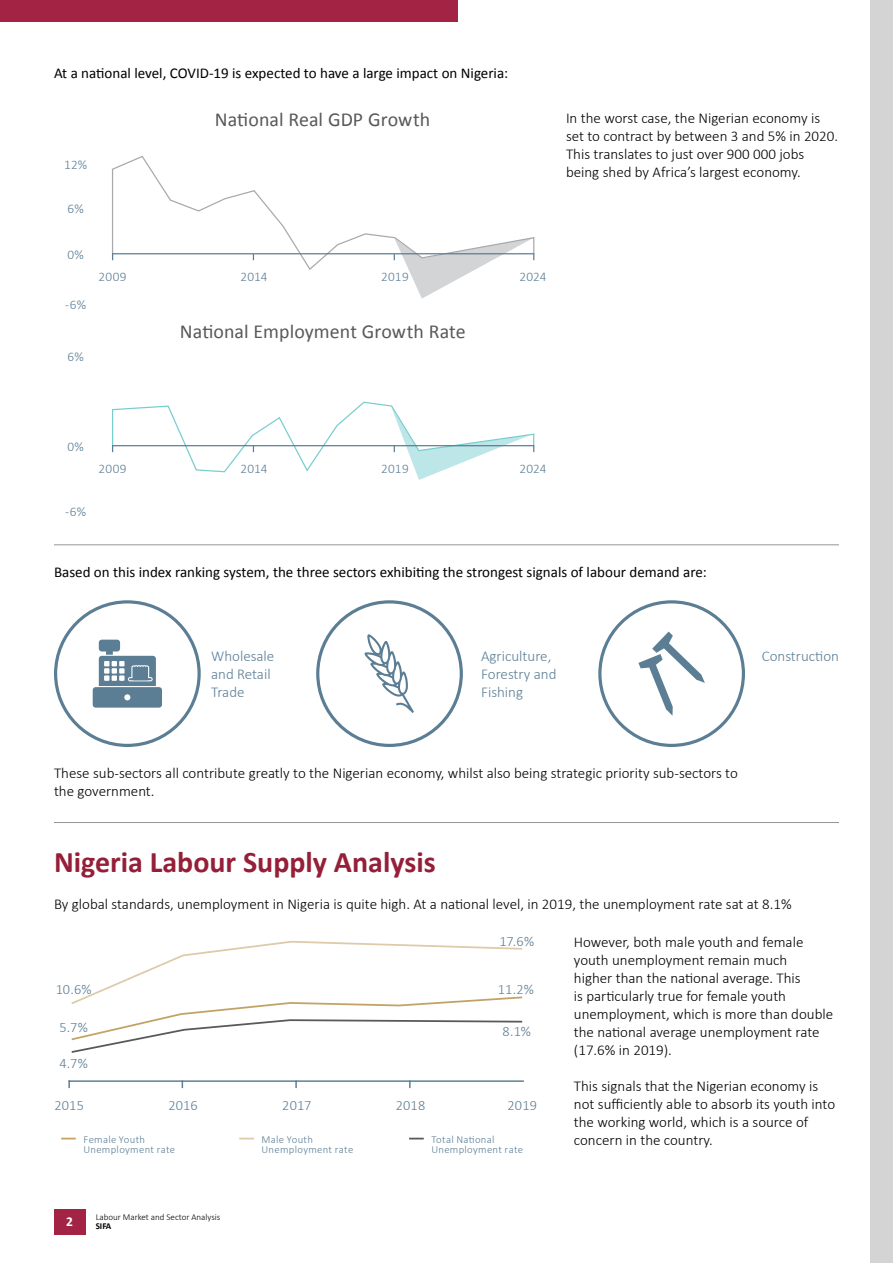
<style>
.page{position:relative;width:893px;height:1263px;background:#fff}
.page>*{position:absolute;margin:0;border:0;box-sizing:border-box;transform-origin:0 0}
.t1{font:700 30px "Calibri";color:#951f39}
.t2{font:19.8px "Calibri";color:#58595b}
.t3{font:300 15px/18px "Calibri";color:#000}
.t4{font:15px "Calibri";color:#000}
.t5{font:300 15px/18px "Calibri";color:#5b7e95}
.t6{font:300 14.25px "Calibri";letter-spacing:.01em;color:#5b7e95}
.t7{font:700 13.5px "Calibri";color:#fff}
.t8{font:300 13.2px "Calibri";letter-spacing:.01em;color:#5b7e95}
.t9{font:300 10.65px/10.6px "Calibri";letter-spacing:.03em;color:#5b7e95}
.t10{font:300 9px "Calibri";color:#000}
.t11{font:700 9px "Calibri";color:#000}
</style>
<div class="page">
<div style="left:870px;top:0;width:23px;height:1263px;background:#d4d4d4"></div>
<div style="left:0;top:0;width:457px;height:21px;background:#a22344"></div>
<hr style="left:54px;top:545px;width:785px;height:1px;background:#939598">
<hr style="left:54px;top:822px;width:785px;height:1px;background:#939598">
<div style="left:54px;top:1209px;width:31px;height:26px;background:#a22344"></div>
<svg style="left:112px;top:401px;width:423px;height:79px"></svg>
<hr style="left:112px;top:445px;width:422px;height:1px;background:#5b7e95">
<svg style="left:112px;top:155px;width:423px;height:115px"></svg>
<svg style="left:394px;top:238px;width:140px;height:61px"></svg>
<hr style="left:112px;top:253px;width:422px;height:1px;background:#5b7e95">
<hr style="left:68px;top:1080px;width:456px;height:2px;background:#5b7e95">
<svg style="left:68px;top:1080px;width:2px;height:8px"></svg>
<svg style="left:295px;top:1080px;width:2px;height:8px"></svg>
<svg style="left:409px;top:1080px;width:2px;height:8px"></svg>
<svg style="left:239px;top:1138px;width:15px;height:1px"></svg>
<svg style="left:61px;top:1138px;width:15px;height:1px"></svg>
<svg style="left:409px;top:1138px;width:15px;height:1px"></svg>
<svg style="left:71px;top:940px;width:452px;height:113px"></svg>
<div style="left:598px;top:600px;width:147px;height:147px;border:3px solid #5b7e95;border-radius:50%"></div>
<svg style="left:638px;top:631px;width:67px;height:85px"></svg>
<div style="left:54px;top:600px;width:147px;height:147px;border:3px solid #5b7e95;border-radius:50%"></div>
<svg style="left:93px;top:640px;width:69px;height:68px"></svg>
<div style="left:316px;top:600px;width:147px;height:147px;border:3px solid #5b7e95;border-radius:50%"></div>
<svg style="left:364px;top:634px;width:50px;height:79px"></svg>
<p class="t4" style="left:54px;top:64px;width:456px">At a national level, COVID-19 is expected to have a large impact on Nigeria:</p>
<p class="t8" style="left:64px;top:157px;width:25px">12%</p>
<p class="t8" style="left:68px;top:200px;width:18px">6%</p>
<h2 class="t2" style="left:215px;top:108px;width:217px">National Real GDP Growth</h2>
<p class="t8" style="left:67px;top:246px;width:18px">0%</p>
<p class="t8" style="left:65px;top:296px;width:23px">-6%</p>
<p class="t8" style="left:99px;top:268px;width:30px">2009</p>
<p class="t8" style="left:68px;top:349px;width:18px">6%</p>
<p class="t8" style="left:241px;top:268px;width:29px">2014</p>
<p class="t8" style="left:381px;top:268px;width:29px">2019</p>
<h2 class="t2" style="left:180px;top:319px;width:287px">National Employment Growth Rate</h2>
<p class="t8" style="left:520px;top:268px;width:29px">2024</p>
<p class="t3" style="left:566px;top:109px;width:274px">In the worst case, the Nigerian economy is set to contract by between 3 and 5% in 2020.<br>This translates to just over 900 000 jobs being shed by Africa s’ largest economy.</p>
<p class="t8" style="left:67px;top:438px;width:18px">0%</p>
<p class="t8" style="left:65px;top:503px;width:23px">-6%</p>
<p class="t8" style="left:99px;top:460px;width:30px">2009</p>
<p class="t8" style="left:241px;top:460px;width:29px">2014</p>
<p class="t8" style="left:381px;top:460px;width:29px">2019</p>
<p class="t8" style="left:520px;top:460px;width:29px">2024</p>
<p class="t4" style="left:54px;top:563px;width:654px">Based on this index ranking system, the three sectors exhibiting the strongest signals of labour demand are:</p>
<p class="t5" style="left:211px;top:647px;width:65px">Wholesale and Retail<br>Trade</p>
<p class="t5" style="left:481px;top:647px;width:77px">Agriculture,<br>Forestry and<br>Fishing</p>
<p class="t5" style="left:762px;top:647px;width:79px">Construction</p>
<p class="t3" style="left:54px;top:763px;width:685px">These sub-sectors all contribute greatly to the Nigerian economy, whilst also being strategic priority sub-sectors to the government.</p>
<h1 class="t1" style="left:54px;top:841px;width:383px">Nigeria Labour Supply Analysis</h1>
<p class="t3" style="left:54px;top:895px;width:739px">By global standards, unemployment in Nigeria is quite high. At a national level in, 2019, the unemployment rate sat at 8.1%</p>
<p class="t3" style="left:574px;top:932px;width:261px">However, both male youth and female youth unemployment remain much<br>higher than the national average. This<br>is particularly true for female youth unemployment, which is more than double the national average unemployment rate (17.6% in 2019 .(</p>
<p class="t3" style="left:574px;top:1076px;width:263px">This signals that the Nigerian economy is not sufficiently able to absorb its youth into the working world, which is a source of concern in the country.</p>
<p class="t6" style="left:500px;top:932px;width:36px">17.6%</p>
<p class="t6" style="left:56px;top:980px;width:38px">10.6%</p>
<p class="t6" style="left:498px;top:980px;width:38px">11.2%</p>
<p class="t6" style="left:60px;top:1019px;width:30px">5.7%</p>
<p class="t6" style="left:503px;top:1022px;width:30px">8.1%</p>
<p class="t6" style="left:60px;top:1055px;width:30px">4.7%</p>
<p class="t6" style="left:54px;top:1097px;width:31px">2015</p>
<p class="t6" style="left:168px;top:1097px;width:31px">2016</p>
<p class="t6" style="left:282px;top:1097px;width:31px">2017</p>
<p class="t6" style="left:396px;top:1097px;width:31px">2018</p>
<p class="t6" style="left:508px;top:1097px;width:31px">2019</p>
<p class="t9" style="left:83px;top:1133px;width:93px">Female Youth<br>Unemployment rate</p>
<p class="t9" style="left:431px;top:1133px;width:93px">Total National<br>Unemployment rate</p>
<p class="t9" style="left:262px;top:1133px;width:93px">Male Youth<br>Unemployment rate</p>
<p class="t7" style="left:66px;top:1212px;width:8px">2</p>
<p class="t10" style="left:96px;top:1211px;width:126px">Labour Market and Sector Analysis</p>
<p class="t11" style="left:96px;top:1220px;width:17px">SIFA</p>
</div>
